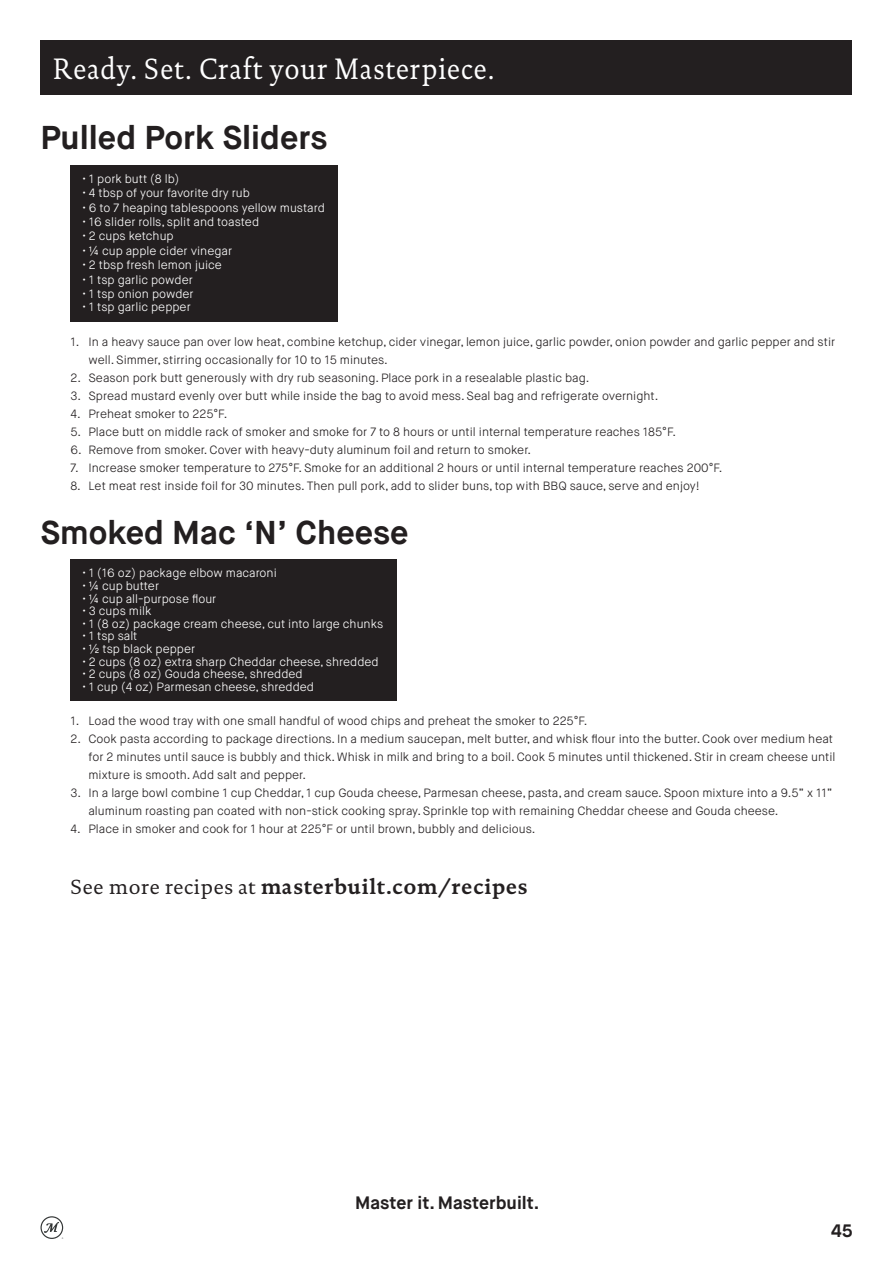
<style>
.page{position:relative;width:893px;height:1263px;background:#fff}
.page>*{position:absolute;margin:0;border:0;box-sizing:border-box;transform-origin:0 0}
.t1{font:700 33px "Maison Neue";color:#231f20}
.t2{font:30px "DTL Documenta TOT";letter-spacing:.035em;color:#fff;scale:.9 1}
.t3{font:700 21px "DTL Documenta TOT";letter-spacing:.03em;color:#231f20}
.t4{font:700 18px "Maison Neue";color:#231f20}
.t5{font:300 12px/18px "Maison Neue";color:#231f20}
.t6{font:300 12px "Maison Neue";color:#fff}
.s1{font-weight:400}
</style>
<div class="page">
<svg style="left:40px;top:1216px;width:23px;height:23px"></svg>
<div style="left:70px;top:165px;width:268px;height:157px;background:#231f20"></div>
<div style="left:70px;top:560px;width:327px;height:141px;background:#231f20"></div>
<div style="left:40px;top:40px;width:812px;height:54px;background:#231f20"></div>
<p class="t2" style="left:53px;top:51px;width:491px">Ready. Set. Craft your Masterpiece.</p>
<p class="t1" style="left:40px;top:117px;width:289px">Pulled Pork Sliders</p>
<p class="t6" style="left:82px;top:171px;width:99px">• 1 pork butt (8 lb)</p>
<p class="t6" style="left:82px;top:185px;width:169px">• 4 tbsp of your favorite dry rub</p>
<p class="t6" style="left:82px;top:200px;width:244px">• 6 to 7 heaping tablespoons yellow mustard</p>
<p class="t6" style="left:82px;top:214px;width:178px">• 16 slider rolls, split and toasted</p>
<p class="t6" style="left:82px;top:229px;width:93px">• 2 cups ketchup</p>
<p class="t6" style="left:82px;top:243px;width:151px">• ¼ cup apple cider vinegar</p>
<p class="t6" style="left:82px;top:257px;width:141px">• 2 tbsp fresh lemon juice</p>
<p class="t6" style="left:82px;top:272px;width:112px">• 1 tsp garlic powder</p>
<p class="t6" style="left:82px;top:286px;width:113px">• 1 tsp onion powder</p>
<p class="t6" style="left:82px;top:299px;width:110px">• 1 tsp garlic pepper</p>
<p class="t5" style="left:88px;top:333px;width:748px;text-indent:-18px">1. In a heavy sauce pan over low heat, combine ketchup, cider vinegar, lemon juice, garlic powder, onion powder and garlic pepper and stir well. Simmer, stirring occasionally for 10 to 15 minutes.</p>
<p class="t5" style="left:70px;top:369px;width:520px">2. Season pork butt generously with dry rub seasoning. Place pork in a resealable plastic bag.</p>
<p class="t5" style="left:70px;top:387px;width:589px">3. Spread mustard evenly over butt while inside the bag to avoid mess. Seal bag and refrigerate overnight.</p>
<p class="t5" style="left:70px;top:405px;width:158px">4. Preheat smoker to 225°F.</p>
<p class="t5" style="left:70px;top:423px;width:607px">5. Place butt on middle rack of smoker and smoke for 7 to 8 hours or until internal temperature reaches 185°F.</p>
<p class="t5" style="left:70px;top:441px;width:462px">6. Remove from smoker. Cover with heavy-duty aluminum foil and return to smoker.</p>
<p class="t5" style="left:70px;top:459px;width:654px">7. Increase smoker temperature to 275°F. Smoke for an additional 2 hours or until internal temperature reaches 200°F.</p>
<p class="t5" style="left:70px;top:477px;width:631px">8. Let meat rest inside foil for 30 minutes. Then pull pork, add to slider buns, top with BBQ sauce, serve and enjoy!</p>
<p class="t1" style="left:40px;top:512px;width:370px">Smoked Mac ‘N’ Cheese</p>
<p class="t6" style="left:82px;top:566px;width:196px">• 1 (16 oz) package elbow macaroni</p>
<p class="t6" style="left:82px;top:578px;width:78px">• ¼ cup butter</p>
<p class="t6" style="left:82px;top:591px;width:135px">• ¼ cup all-purpose flour</p>
<p class="t6" style="left:82px;top:603px;width:70px">• 3 cups milk</p>
<p class="t6" style="left:82px;top:616px;width:302px">• 1 (8 oz) package cream cheese, cut into large chunks</p>
<p class="t6" style="left:82px;top:629px;width:57px">• 1 tsp salt</p>
<p class="t6" style="left:82px;top:641px;width:114px">• ½ tsp black pepper</p>
<p class="t6" style="left:82px;top:654px;width:298px">• 2 cups (8 oz) extra sharp Cheddar cheese, shredded</p>
<p class="t6" style="left:82px;top:666px;width:222px">• 2 cups (8 oz) Gouda cheese, shredded</p>
<p class="t6" style="left:82px;top:679px;width:233px">• 1 cup (4 oz) Parmesan cheese, shredded</p>
<p class="t5" style="left:70px;top:712px;width:519px">1. Load the wood tray with one small handful of wood chips and preheat the smoker to 225°F.</p>
<p class="t5" style="left:88px;top:730px;width:748px;text-indent:-18px">2. Cook pasta according to package directions. In a medium saucepan, melt butter, and whisk flour into the butter. Cook over medium heat for 2 minutes until sauce is bubbly and thick. Whisk in milk and bring to a boil. Cook 5 minutes until thickened. Stir in cream cheese until mixture is smooth. Add salt and pepper.</p>
<p class="t5" style="left:88px;top:784px;width:746px;text-indent:-18px">3. In a large bowl combine 1 cup Cheddar, 1 cup Gouda cheese, Parmesan cheese, pasta, and cream sauce. Spoon mixture into a 9.5” x 11” aluminum roasting pan coated with non-stick cooking spray. Sprinkle top with remaining Cheddar cheese and Gouda cheese.</p>
<p class="t5" style="left:70px;top:820px;width:466px">4. Place in smoker and cook for 1 hour at 225°F or until brown, bubbly and delicious.</p>
<p class="t3" style="left:70px;top:873px;width:459px"><span class="s1">See more recipes at</span> masterbuilt.com/recipes</p>
<p class="t4" style="left:355px;top:1191px;width:186px">Master it. Masterbuilt.</p>
<h3 class="t4" style="left:831px;top:1219px;width:23px">45</h3>
</div>
